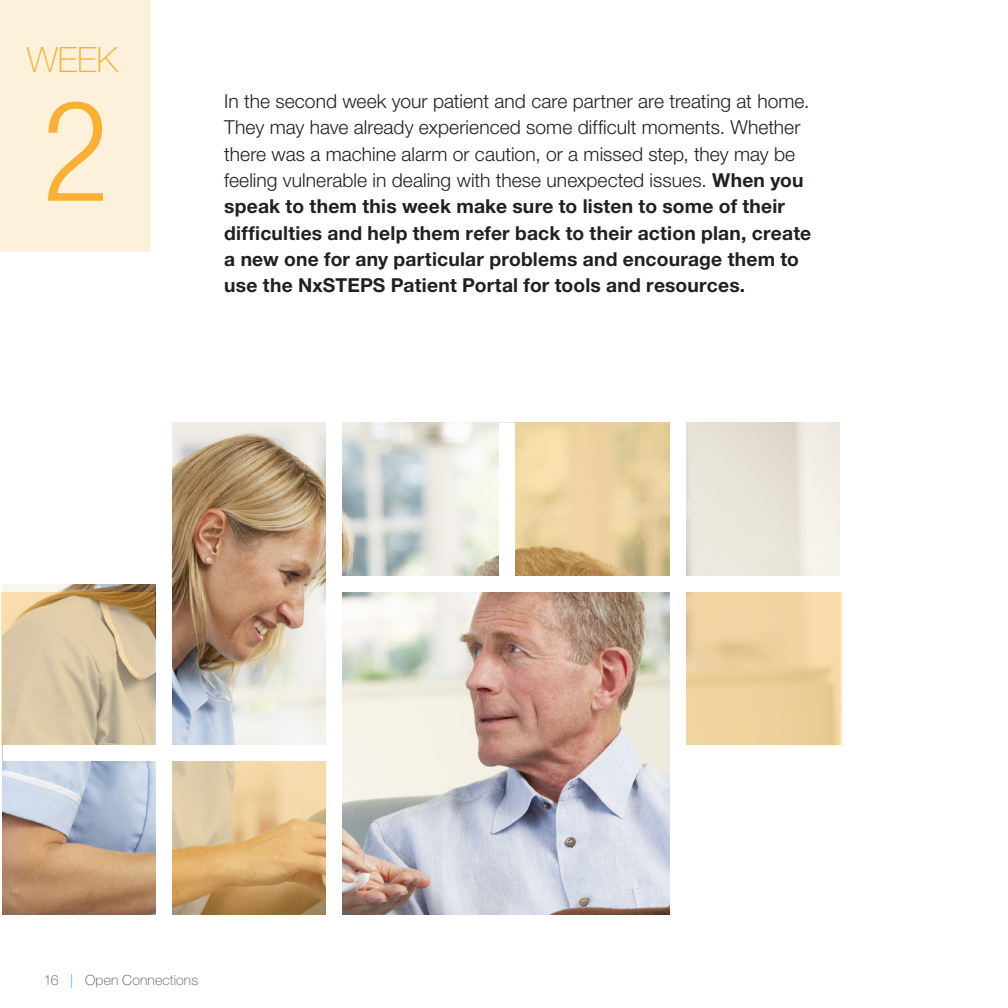
<style>
.page{position:relative;width:1008px;height:1008px;background:#fff}
.page>*{position:absolute;margin:0;border:0;box-sizing:border-box;transform-origin:0 0}
.t1{font:300 condensed 140px "Helvetica Neue LT Std";color:#fbb033}
.t2{font:100 35px "Helvetica Neue LT Std";color:#fbb033}
.intro{font:300 19.25px/26.2px "Helvetica Neue LT Std";color:#231f20}
.t3{font:100 14px "Helvetica Neue LT Std";letter-spacing:.015em;color:#4b4c4d}
.s1{font-weight:700}
.s2{color:#00aee6}
</style>
<div class="page">
<div style="left:0;top:0;width:150px;height:252px;background:#fef1dc"></div>
<img style="left:3px;top:423px;width:836px;height:491px">
<svg style="left:515px;top:423px;width:155px;height:153px;background:#e4ca97"></svg>
<svg style="left:172px;top:761px;width:155px;height:153px;background:#d8b582"></svg>
<svg style="left:686px;top:592px;width:156px;height:153px;background:#eed19e"></svg>
<svg style="left:2px;top:592px;width:153px;height:153px;background:#d4c09c"></svg>
<div style="left:0;top:416px;width:164px;height:168px;background:#fff"></div>
<div style="left:156px;top:383px;width:16px;height:541px;background:#fff"></div>
<div style="left:327px;top:395px;width:15px;height:613px;background:#fff"></div>
<div style="left:499px;top:423px;width:16px;height:161px;background:#fff"></div>
<div style="left:670px;top:383px;width:16px;height:625px;background:#fff"></div>
<div style="left:332px;top:576px;width:528px;height:16px;background:#fff"></div>
<div style="left:678px;top:745px;width:205px;height:16px;background:#fff"></div>
<div style="left:3px;top:745px;width:331px;height:16px;background:#fff"></div>
<div style="left:678px;top:753px;width:189px;height:180px;background:#fff"></div>
<p class="t2" style="left:27px;top:40px;width:93px">WEEK</p>
<p class="t1" style="left:42px;top:71px;width:69px">2</p>
<p class="intro" style="left:224px;top:88px;width:589px">In the second week your patient and care partner are treating at home.<br>They may have already experienced some difficult moments. Whether there was a machine alarm or caution, or a missed step, they may be feeling vulnerable in dealing with these unexpected issues. <span class="s1">When you speak to them this week make sure to listen to some of their difficulties and help them refer back to their action plan, create a new one for any particular problems and encourage them to use the NxSTEPS Patient Portal for tools and resources.</span></p>
<p class="t3" style="left:44px;top:972px;width:156px">16 <span class="s2">|</span> Open Connections</p>
</div>
